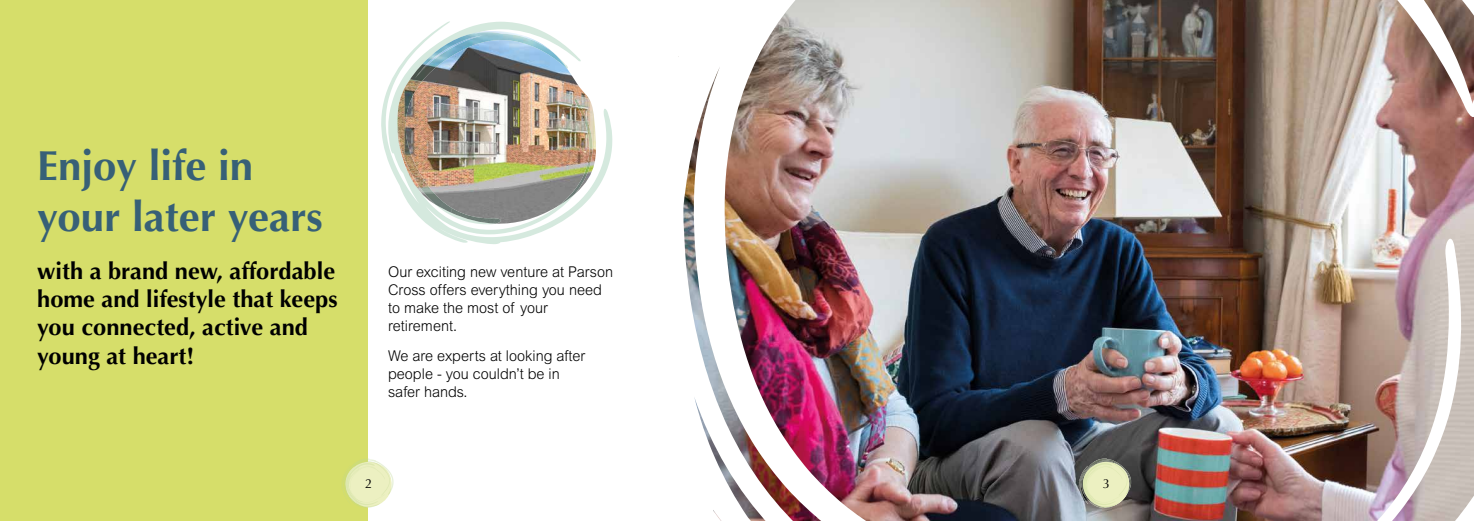
<style>
.page{position:relative;width:1474px;height:521px;background:#fff}
.page>*{position:absolute;margin:0;border:0;box-sizing:border-box;transform-origin:0 0}
.t1{font:700 42px/50.4px "Optima";color:#376077}
.t2{font:700 23.62px/28.3px "Optima";color:#000}
.t3{font:300 14.88px/17.8px "Arial";color:#000}
.t4{font:13.12px "Optima";color:#000}
</style>
<div class="page">
<img style="left:0;top:0;width:1473px;height:521px">
<h1 class="t1" style="left:37px;top:141px;width:287px">Enjoy life in your later years</h1>
<h2 class="t2" style="left:37px;top:257px;width:302px">with a brand new, affordable home and lifestyle that keeps you connected, active and young at heart!</h2>
<p class="t3" style="left:388px;top:263px;width:226px">Our exciting new venture at Parson<br>Cross offers everything you need to make the most of your retirement.</p>
<p class="t3" style="left:388px;top:347px;width:199px">We are experts at looking after people - you couldn’t be in safer hands.</p>
<p class="t4" style="left:365px;top:476px;width:9px">2</p>
<p class="t4" style="left:1102px;top:476px;width:9px">3</p>
</div>
